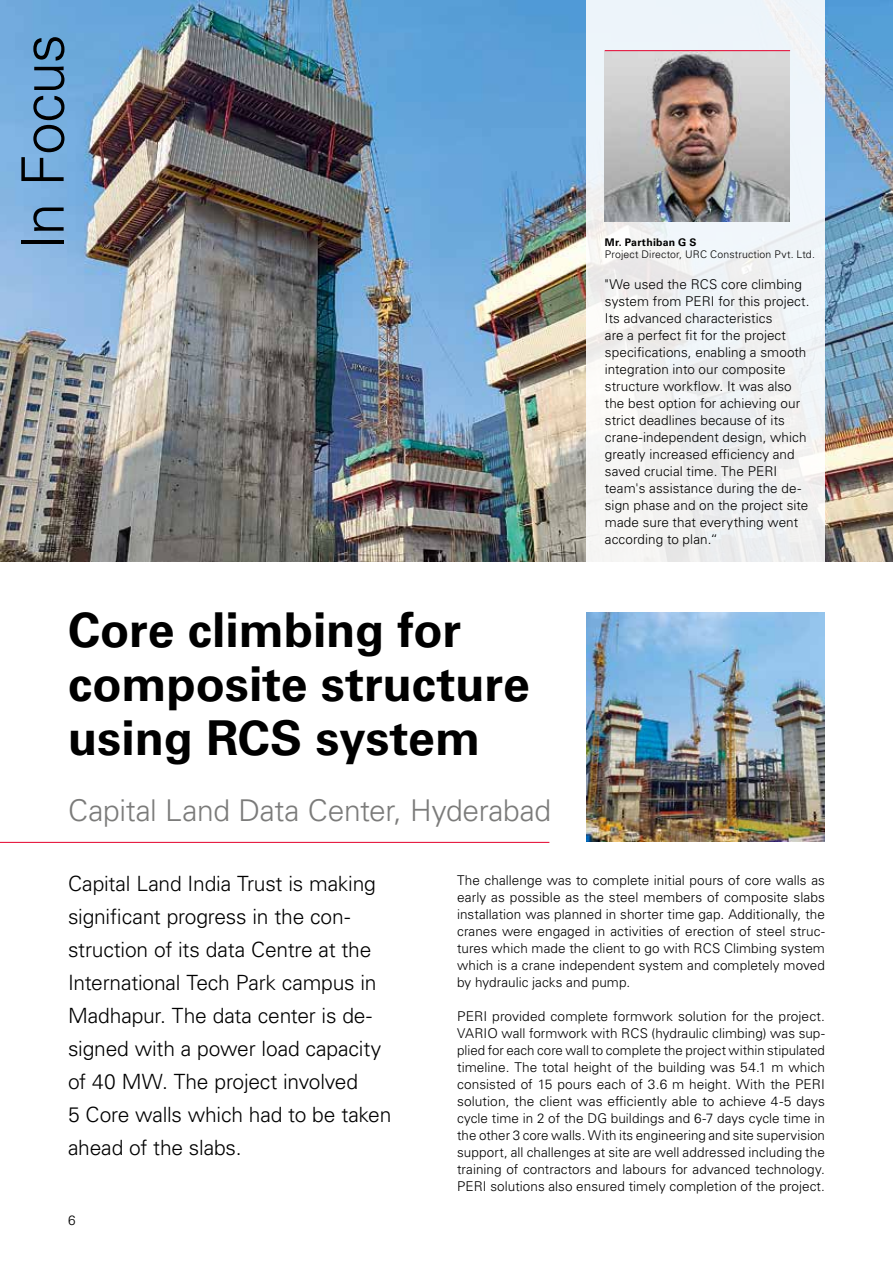
<style>
.page{position:relative;width:893px;height:1263px;background:#fff}
.page>*{position:absolute;margin:0;border:0;box-sizing:border-box;transform-origin:0 0}
.t1{font:300 58.5px "Univers LTCYR 45";letter-spacing:-.02em;color:#000}
.t2{font:700 48px/54px "Univers LTCYR 65";color:#000}
.t3{font:300 30px "Univers LTCYR 45";letter-spacing:-.01em;color:#7b7b7a}
.t4{font:300 21px/33px "Univers LTCYR 45";letter-spacing:-.01em;color:#000}
.t5{font:300 13.5px/17px "Univers LTCYR 45";letter-spacing:.005em;color:#000;text-align:justify}
.t6{font:300 10.5px "Univers LTCYR 45";letter-spacing:.015em;color:#000}
.t7{font:700 10.5px "Univers LTCYR 65";letter-spacing:.025em;color:#000}
</style>
<div class="page">
<img style="left:0;top:0;width:893px;height:561px">
<svg style="left:587px;top:0;width:238px;height:562px;fill:#f0f4f4"></svg>
<img style="left:587px;top:612px;width:238px;height:230px">
<hr style="left:0;top:842px;width:549px;height:1px;background:#e4002c">
<img style="left:605px;top:51px;width:185px;height:170px">
<hr style="left:605px;top:50px;width:185px;height:1px;background:#e4002c">
<h1 class="t1" style="left:4px;top:250px;width:218px;rotate:-90deg">In Focus</h1>
<h2 class="t2" style="left:68px;top:601px;width:463px">Core climbing for composite structure using RCS system</h2>
<h3 class="t3" style="left:68px;top:791px;width:485px">Capital Land Data Center, Hyderabad</h3>
<p class="t7" style="left:605px;top:235px;width:93px">Mr. Parthiban G S</p>
<p class="t6" style="left:605px;top:248px;width:212px">Project Director, URC Construction Pvt. Ltd.</p>
<p class="t5" style="left:605px;top:276px;width:206px;text-align:left">"We used the RCS core climbing system from PERI for this project.<br>Its advanced characteristics<br>are a perfect fit for the project specifications, enabling a smooth integration into our composite structure workflow. It was also the best option for achieving our strict deadlines because of its crane-independent design, which greatly increased efficiency and saved crucial time. The PERI team's assistance during the de&shy;sign phase and on the project site made sure that everything went according to plan.“</p>
<p class="t4" style="left:68px;top:867px;width:325px">Capital Land India Trust is making significant progress in the con&shy;struction of its data Centre at the<br>International Tech Park campus in<br>Madhapur. The data center is de&shy;signed with a power load capacity of 40 MW. The project involved<br>5 Core walls which had to be taken ahead of the slabs.</p>
<p class="t5" style="left:68px;top:1211px;width:9px">6</p>
<p class="t5" style="left:457px;top:871px;width:369px">The challenge was to complete initial pours of core walls as early as possible as the steel members of composite slabs installation was planned in shorter time gap. Additionally, the cranes were engaged in activities of erection of steel struc&shy;tures which made the client to go with RCS Climbing system which is a crane independent system and completely moved by hydraulic jacks and pump.</p>
<p class="t5" style="left:457px;top:1007px;width:369px">PERI provided complete formwork solution for the project.<br>VARIO wall formwork with RCS (hydraulic climbing) was sup&shy;plied for each core wall to complete the project within stipulated timeline. The total height of the building was 54.1 m which consisted of 15 pours each of 3.6 m height. With the PERI solution, the client was efficiently able to achieve 4-5 days cycle time in 2 of the DG buildings and 6-7 days cycle time in the other 3 core walls. With its engineering and site supervision support, all challenges at site are well addressed including the training of contractors and labours for advanced technology.<br>PERI solutions also ensured timely completion of the project.</p>
</div>
